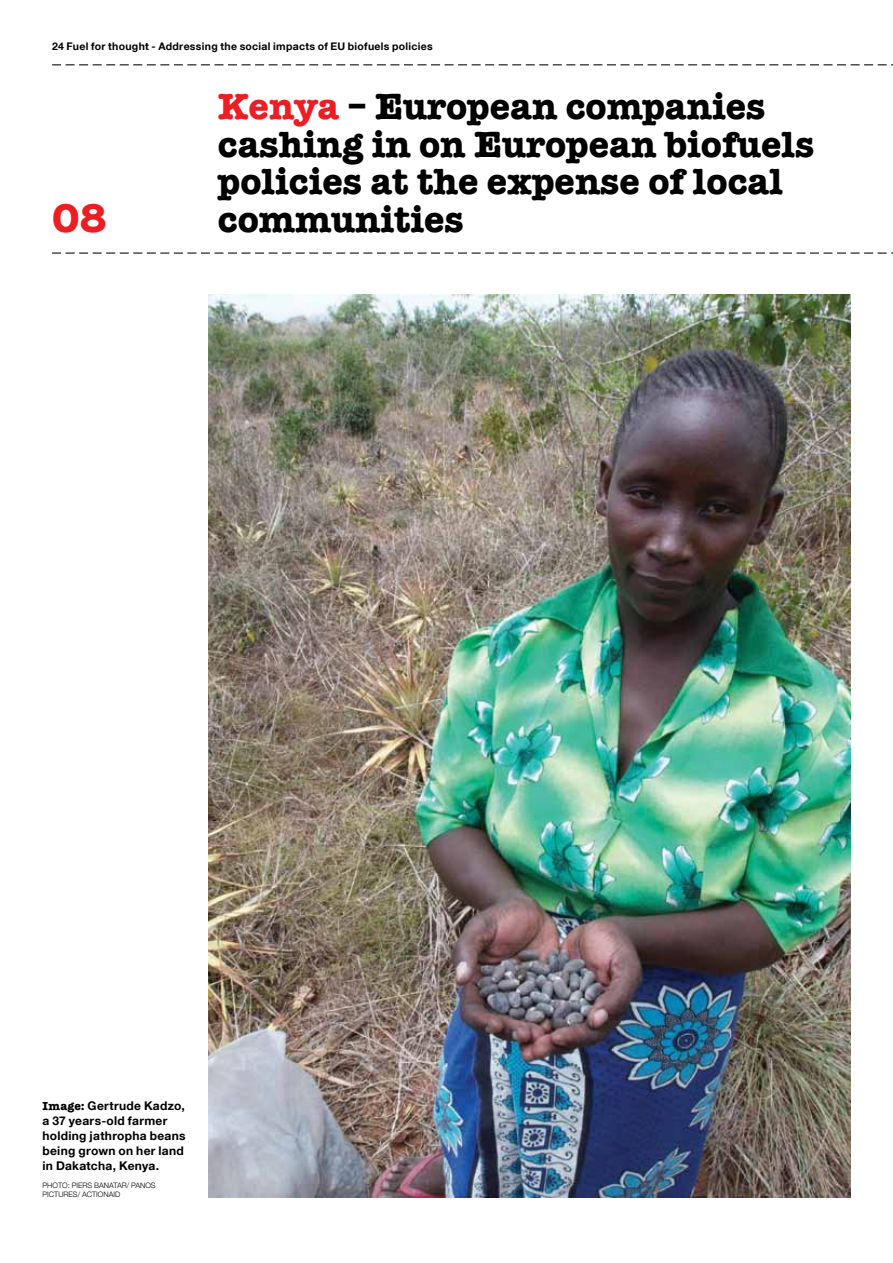
<style>
.page{position:relative;width:893px;height:1263px;background:#fff}
.page>*{position:absolute;margin:0;border:0;box-sizing:border-box;transform-origin:0 0}
.t1{font:700 42px "American Typewriter";color:#ed1d24}
.t2{font:700 37.5px/37.5px "American Typewriter";color:#000}
.t3{font:700 12px/15px "Helvetica Neue LT Com";letter-spacing:.025em;color:#000}
.t4{font:700 10.5px "Helvetica Neue LT Com";letter-spacing:.03em;color:#000}
.t5{font:300 7.5px "Helvetica Neue LT Com";color:#000}
.s1{color:#ed1d24}
.s2{font-family:"American Typewriter"}
</style>
<div class="page">
<svg style="left:52px;top:64px;width:841px;height:1px"></svg>
<svg style="left:52px;top:253px;width:841px;height:1px"></svg>
<img style="left:208px;top:295px;width:642px;height:903px">
<p class="t4" style="left:52px;top:40px;width:382px">24 Fuel for thought - Addressing the social impacts of EU biofuels policies</p>
<h2 class="t2" style="left:218px;top:86px;width:598px"><span class="s1">Kenya</span> – European companies cashing in on European biofuels policies at the expense of local</h2>
<h1 class="t1" style="left:52px;top:181px;width:57px">08</h1>
<h2 class="t2" style="left:218px;top:198px;width:247px">communities</h2>
<p class="t3" style="left:43px;top:1097px;width:145px"><span class="s2">Image:</span> Gertrude Kadzo, a 37 years-old farmer holding jathropha beans being grown on her land in Dakatcha, Kenya.</p>
<p class="t5" style="left:43px;top:1180px;width:39px">PHOTO: PIERS</p>
<p class="t5" style="left:94px;top:1180px;width:21px">BANATAR</p>
<p class="t5" style="left:127px;top:1180px;width:25px">/ PANOS</p>
<p class="t5" style="left:43px;top:1189px;width:18px">PICTURES</p>
<p class="t5" style="left:78px;top:1189px;width:44px">/ ACTIO NAID</p>
</div>
